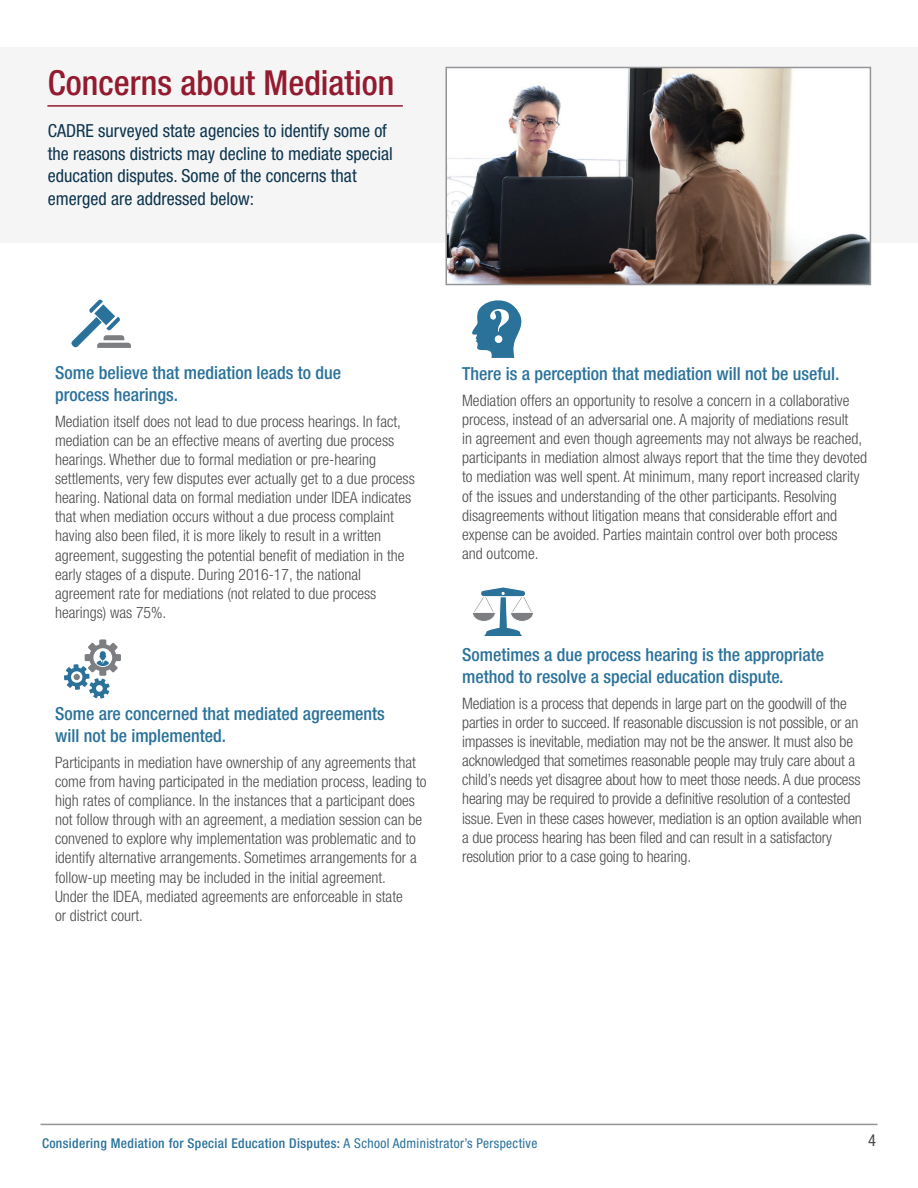
<style>
.page{position:relative;width:918px;height:1188px;background:#fff}
.page>*{position:absolute;margin:0;border:0;box-sizing:border-box;transform-origin:0 0}
.t1{font:500 condensed 34.5px "Helvetica Neue";color:#931b30}
.t2{font:500 condensed 18px/21.6px "Helvetica Neue";color:#2b729a}
.t3{font:condensed 18px/22.5px "Helvetica Neue";color:#0e364d}
.t4{font:condensed 16.5px "Helvetica Neue";color:#4b4c4d}
.t5{font:300 condensed 15.75px/19px "Helvetica Neue";color:#4b4c4d}
.t6{font:500 condensed 13.5px "Helvetica Neue";letter-spacing:.025em;color:#2b729a}
.s1{font-weight:400}
</style>
<div class="page">
<div style="left:0;top:48px;width:918px;height:195px;background:#f5f5f6"></div>
<hr style="left:47px;top:105px;width:356px;height:2px;background:#931b30">
<svg style="left:71px;top:299px;width:60px;height:49px"></svg>
<svg style="left:473px;top:587px;width:60px;height:49px"></svg>
<svg style="left:472px;top:300px;width:50px;height:58px"></svg>
<svg style="left:64px;top:639px;width:57px;height:60px"></svg>
<img style="left:449px;top:70px;width:419px;height:212px">
<div style="left:446px;top:67px;width:425px;height:218px;border:2px solid #939598"></div>
<hr style="left:40px;top:1124px;width:837px;height:1px;background:#939598">
<h2 class="t1" style="left:48px;top:62px;width:348px">Concerns about Mediation</h2>
<p class="t3" style="left:48px;top:120px;width:346px">CADRE surveyed state agencies to identify some of the reasons districts may decline to mediate special education disputes. Some of the concerns that emerged are addressed below:</p>
<h3 class="t2" style="left:55px;top:362px;width:288px">Some believe that mediation leads to due process hearings.</h3>
<p class="t5" style="left:55px;top:412px;width:361px">Mediation itself does not lead to due process hearings. In fact, mediation can be an effective means of averting due process hearings. Whether due to formal mediation or pre-hearing settlements, very few disputes ever actually get to a due process hearing. National data on formal mediation under IDEA indicates that when mediation occurs without a due process complaint having also been fled, it is more likely to result in a written agreement, suggesting the potential beneft of mediation in the early stages of a dispute. During 2016-17, the national agreement rate for mediations (not related to due process hearings) was 75%.</p>
<h3 class="t2" style="left:55px;top:703px;width:331px">Some are concerned that mediated agreements will not be implemented.</h3>
<p class="t5" style="left:55px;top:753px;width:373px">Participants in mediation have ownership of any agreements that come from having participated in the mediation process, leading to high rates of compliance. In the instances that a participant does not follow through with an agreement, a mediation session can be convened to explore why implementation was problematic and to identify alternative arrangements. Sometimes arrangements for a follow-up meeting may be included in the initial agreement.<br>Under the IDEA, mediated agreements are enforceable in state<br>or district court.</p>
<h3 class="t2" style="left:462px;top:363px;width:379px">There is a perception that mediation will not be useful.</h3>
<p class="t5" style="left:462px;top:391px;width:406px">Mediation offers an opportunity to resolve a concern in a collaborative process, instead of an adversarial one. A majority of mediations result<br>in agreement and even though agreements may not always be reached, participants in mediation almost always report that the time they devoted to mediation was well spent. At minimum, many report increased clarity of the issues and understanding of the other participants. Resolving disagreements without litigation means that considerable effort and expense can be avoided. Parties maintain control over both process<br>and outcome.</p>
<h3 class="t2" style="left:462px;top:644px;width:363px">Sometimes a due process hearing is the appropriate method to resolve a special education dispute.</h3>
<p class="t5" style="left:462px;top:694px;width:401px">Mediation is a process that depends in large part on the goodwill of the parties in order to succeed. If reasonable discussion is not possible, or an impasses is inevitable, mediation may not be the answer. It must also be acknowledged that sometimes reasonable people may truly care about a child’s needs yet disagree about how to meet those needs. A due process hearing may be required to provide a defnitive resolution of a contested issue. Even in these cases however, mediation is an option available when a due process hearing has been fled and can result in a satisfactory resolution prior to a case going to hearing.</p>
<p class="t6" style="left:42px;top:1135px;width:497px">Considering Mediation for Special Education Disputes: <span class="s1">A School Administrator’s Perspective</span></p>
<p class="t4" style="left:868px;top:1131px;width:9px">4</p>
</div>
